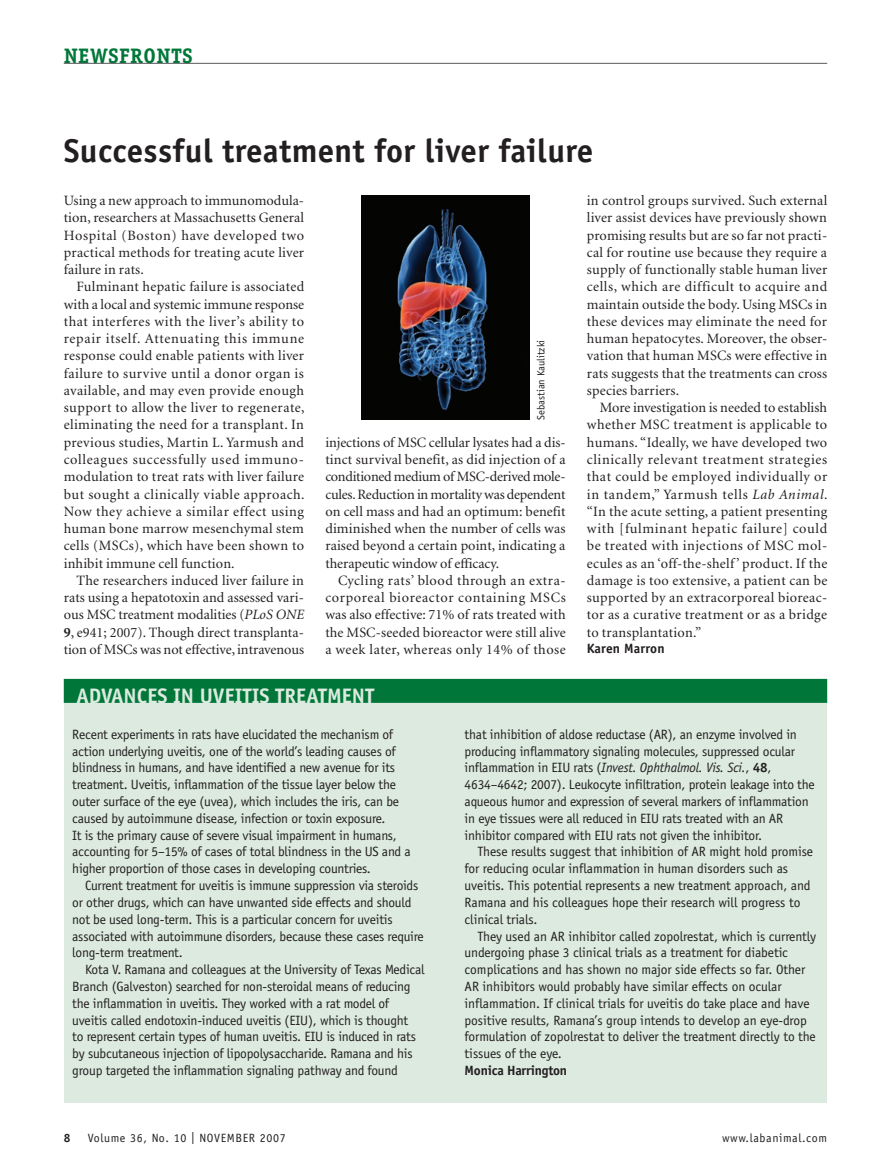
<style>
.page{position:relative;width:891px;height:1175px;background:#fff}
.page>*{position:absolute;margin:0;border:0;box-sizing:border-box;transform-origin:0 0}
.t1{font:700 33px "Officina Sans";letter-spacing:.01em;color:#231f20}
.t2{font:700 21px "Officina Sans";color:#dceae0}
.t3{font:700 21px "Officina Serif";letter-spacing:.025em;color:#007739}
.t4{font:14.25px/17.2px "Minion";letter-spacing:.01em;color:#231f20;text-align:justify}
.t5{font:13.5px/16.8px "Officina Sans";letter-spacing:-.015em;color:#231f20}
.t6{font:700 13.5px "Officina Sans";letter-spacing:-.015em;color:#231f20}
.t7{font:700 13.5px "Officina Sans";letter-spacing:.015em;color:#231f20}
.t8{font:12px "Officina Sans";letter-spacing:.05em;color:#231f20}
.t9{font:700 12px "Officina Sans";color:#231f20}
.t10{font:10.5px "Officina Sans";color:#231f20}
.s1{font-style:italic}
.s2{font-weight:700}
</style>
<div class="page">
<div style="left:64px;top:702px;width:763px;height:400px;background:#dceae0"></div>
<div style="left:64px;top:679px;width:763px;height:24px;background:#007739"></div>
<img style="left:361px;top:195px;width:169px;height:225px">
<hr style="left:64px;top:63px;width:763px;height:1px;background:#57585a">
<h2 class="t3" style="left:64px;top:43px;width:130px">NEWSFRONTS</h2>
<h1 class="t1" style="left:64px;top:130px;width:531px">Successful treatment for liver failure</h1>
<p class="t4" style="left:64px;top:192px;width:242px">Using a new approach to immunomodula&shy;tion, researchers at Massachusetts General Hospital (Boston) have developed two practical methods for treating acute liver failure in rats.</p>
<p class="t4" style="left:64px;top:279px;width:242px;text-indent:13px">Fulminant hepatic failure is associated with a local and systemic immune response that interferes with the liver’s ability to repair itself. Attenuating this immune response could enable patients with liver failure to survive until a donor organ is available, and may even provide enough support to allow the liver to regenerate, eliminating the need for a transplant. In previous studies, Martin L. Yarmush and colleagues successfully used immuno&shy;modulation to treat rats with liver failure but sought a clinically viable approach.<br>Now they achieve a similar effect using human bone marrow mesenchymal stem cells (MSCs), which have been shown to inhibit immune cell function.</p>
<p class="t4" style="left:64px;top:572px;width:242px;text-indent:13px">The researchers induced liver failure in rats using a hepatotoxin and assessed vari&shy;ous MSC treatment modalities (<span class="s1">PLoS ONE </span><span class="s2">9</span>, e941; 2007). Though direct transplanta&shy;tion of MSCs was not effective, intravenous</p>
<p class="t10" style="left:535px;top:420px;width:82px;rotate:-90deg">Sebastian Kaulitzki</p>
<p class="t4" style="left:325px;top:434px;width:242px">injections of MSC cellular lysates had a dis&shy;tinct survival benefit, as did injection of a conditioned medium of MSC-derived mole&shy;cules. Reduction in mortality was dependent on cell mass and had an optimum: benefit diminished when the number of cells was raised beyond a certain point, indicating a therapeutic window of efficacy.</p>
<p class="t4" style="left:325px;top:572px;width:242px;text-indent:13px">Cycling rats’ blood through an extra&shy;corporeal bioreactor containing MSCs was also effective: 71% of rats treated with the MSC-seeded bioreactor were still alive a week later, whereas only 14% of those</p>
<p class="t4" style="left:587px;top:192px;width:242px">in control groups survived. Such external liver assist devices have previously shown promising results but are so far not practi&shy;cal for routine use because they require a supply of functionally stable human liver cells, which are difficult to acquire and maintain outside the body. Using MSCs in these devices may eliminate the need for human hepatocytes. Moreover, the obser&shy;vation that human MSCs were effective in rats suggests that the treatments can cross species barriers.</p>
<p class="t4" style="left:587px;top:399px;width:242px;text-indent:13px">More investigation is needed to establish whether MSC treatment is applicable to humans. “Ideally, we have developed two clinically relevant treatment strategies that could be employed individually or in tandem,” Yarmush tells <span class="s1">Lab Animal</span>. “In the acute setting, a patient presenting with [fulminant hepatic failure] could be treated with injections of MSC mol&shy;ecules as an ‘off-the-shelf’ product. If the damage is too extensive, a patient can be supported by an extracorporeal bioreac&shy;tor as a curative treatment or as a bridge to transplantation.”</p>
<p class="t7" style="left:587px;top:640px;width:79px">Karen Marron</p>
<h2 class="t2" style="left:77px;top:683px;width:299px">ADVANCES IN UVEITIS TREATMENT</h2>
<p class="t5" style="left:72px;top:726px;width:340px">Recent experiments in rats have elucidated the mechanism of action underlying uveitis, one of the world’s leading causes of blindness in humans, and have identified a new avenue for its treatment. Uveitis, inflammation of the tissue layer below the outer surface of the eye (uvea), which includes the iris, can be caused by autoimmune disease, infection or toxin exposure.<br>It is the primary cause of severe visual impairment in humans, accounting for 5–15% of cases of total blindness in the US and a higher proportion of those cases in developing countries.</p>
<p class="t5" style="left:72px;top:877px;width:353px;text-indent:13px">Current treatment for uveitis is immune suppression via steroids or other drugs, which can have unwanted side effects and should not be used long-term. This is a particular concern for uveitis associated with autoimmune disorders, because these cases require long-term treatment.</p>
<p class="t5" style="left:72px;top:961px;width:354px;text-indent:13px">Kota V. Ramana and colleagues at the University of Texas Medical Branch (Galveston) searched for non-steroidal means of reducing the inflammation in uveitis. They worked with a rat model of uveitis called endotoxin-induced uveitis (EIU), which is thought<br>to represent certain types of human uveitis. EIU is induced in rats by subcutaneous injection of lipopolysaccharide. Ramana and his group targeted the inflammation signaling pathway and found</p>
<p class="t5" style="left:465px;top:726px;width:352px">that inhibition of aldose reductase (AR), an enzyme involved in producing inflammatory signaling molecules, suppressed ocular inflammation in EIU rats (<span class="s1">Invest. Ophthalmol. Vis. Sci.</span>, <span class="s2">48</span>, 4634–4642; 2007). Leukocyte infiltration, protein leakage into the aqueous humor and expression of several markers of inflammation in eye tissues were all reduced in EIU rats treated with an AR inhibitor compared with EIU rats not given the inhibitor.</p>
<p class="t5" style="left:465px;top:843px;width:350px;text-indent:13px">These results suggest that inhibition of AR might hold promise for reducing ocular inflammation in human disorders such as uveitis. This potential represents a new treatment approach, and Ramana and his colleagues hope their research will progress to clinical trials.</p>
<p class="t5" style="left:465px;top:927px;width:353px;text-indent:13px">They used an AR inhibitor called zopolrestat, which is currently undergoing phase 3 clinical trials as a treatment for diabetic complications and has shown no major side effects so far. Other AR inhibitors would probably have similar effects on ocular inflammation. If clinical trials for uveitis do take place and have positive results, Ramana’s group intends to develop an eye-drop formulation of zopolrestat to deliver the treatment directly to the tissues of the eye.</p>
<p class="t6" style="left:465px;top:1061px;width:104px">Monica Harrington</p>
<p class="t9" style="left:64px;top:1130px;width:8px">8</p>
<p class="t8" style="left:88px;top:1131px;width:199px">Volume 36, No. 10 | NOVEMBER 2007</p>
<p class="t8" style="left:722px;top:1131px;width:107px">www.labanimal.com</p>
</div>
